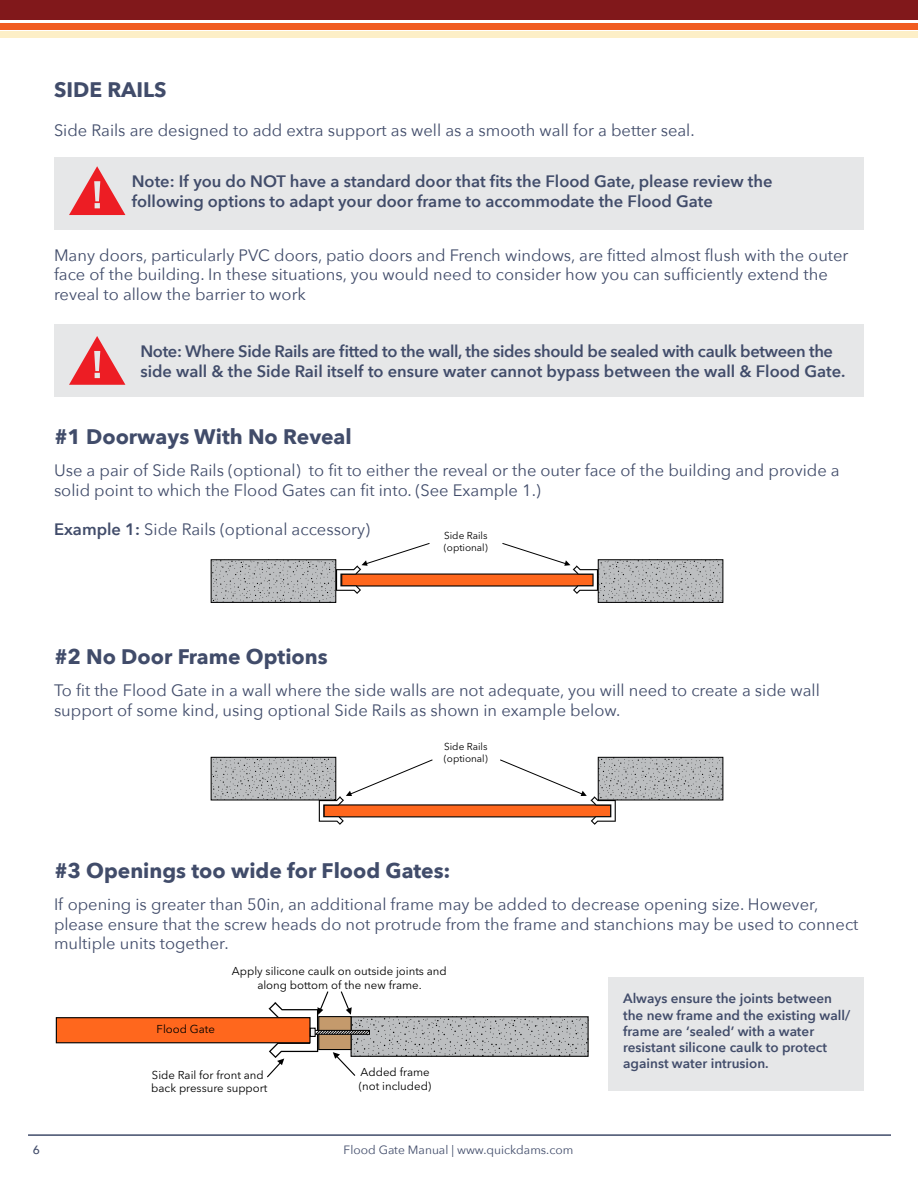
<style>
.page{position:relative;width:918px;height:1188px;background:#fff}
.page>*{position:absolute;margin:0;border:0;box-sizing:border-box;transform-origin:0 0}
.t1{font:700 21px "Avenir Next";color:#414c6a}
.t2{font:16.5px/19.8px "Avenir Next";color:#414c6a}
.t3{font:600 16.5px/19.8px "Avenir Next";letter-spacing:-.02em;color:#414c6a}
.t4{font:600 16.5px/19.8px "Avenir Next";color:#414c6a}
.t5{font:600 13.5px/16.2px "Avenir Next";color:#414c6a}
.t6{font:12px "Avenir Next";color:#414c6a}
.t7{font:500 12px "Avenir Next";color:#414c6a}
.t8{font:11.4px/13.6px "Avenir Next";color:#000}
.t9{font:10.05px/12px "Avenir Next";color:#000}
.s1{font-weight:600}
</style>
<div class="page">
<div style="left:0;top:0;width:918px;height:20px;background:#81181b"></div>
<div style="left:0;top:23px;width:918px;height:6px;background:#f15d22"></div>
<div style="left:0;top:32px;width:918px;height:6px;background:#fdefc7"></div>
<hr style="left:28px;top:1134px;width:863px;height:2px;background:#414c6a">
<div style="left:54px;top:157px;width:810px;height:73px;background:#e6e7e8"></div>
<div style="left:54px;top:324px;width:810px;height:73px;background:#e6e7e8"></div>
<div style="left:608px;top:977px;width:256px;height:113px;background:#e6e7e8"></div>
<div style="left:341px;top:574px;width:254px;height:13px;background:#ff671d"></div>
<div style="left:211px;top:559px;width:125px;height:44px;border:1px solid #000"></div>
<div style="left:211px;top:560px;width:125px;height:42px;background:#bfbfbf"></div>
<div style="left:598px;top:559px;width:125px;height:44px;border:1px solid #000"></div>
<div style="left:598px;top:560px;width:125px;height:42px;background:#bfbfbf"></div>
<svg style="left:336px;top:543px;width:95px;height:51px"></svg>
<svg style="left:501px;top:543px;width:97px;height:51px"></svg>
<div style="left:323px;top:804px;width:288px;height:13px;background:#ff671d"></div>
<div style="left:211px;top:757px;width:125px;height:43px;background:#bfbfbf"></div>
<div style="left:598px;top:757px;width:125px;height:43px;background:#bfbfbf"></div>
<svg style="left:319px;top:759px;width:115px;height:66px"></svg>
<svg style="left:499px;top:759px;width:117px;height:66px"></svg>
<div style="left:56px;top:1017px;width:255px;height:26px;background:#ff671d;border:1px solid #000"></div>
<svg style="left:370px;top:1016px;width:219px;height:41px"></svg>
<div style="left:351px;top:1017px;width:237px;height:39px;background:#bfbfbf"></div>
<svg style="left:266px;top:991px;width:104px;height:87px"></svg>
<svg style="left:69px;top:166px;width:56px;height:49px"></svg>
<svg style="left:69px;top:336px;width:56px;height:49px"></svg>
<p class="t1" style="left:54px;top:71px;width:114px">SIDE RAILS</p>
<p class="t2" style="left:54px;top:120px;width:642px">Side Rails are designed to add extra support as well as a smooth wall for a better seal.</p>
<p class="t4" style="left:132px;top:171px;width:642px">Note: If you do NOT have a standard door that fits the Flood Gate, please review the following options to adapt your door frame to accommodate the Flood Gate</p>
<p class="t2" style="left:54px;top:244px;width:796px">Many doors, particularly PVC doors, patio doors and French windows, are fitted almost flush with the outer face of the building. In these situations, you would need to consider how you can sufficiently extend the reveal to allow the barrier to work</p>
<p class="t3" style="left:140px;top:341px;width:707px">Note: Where Side Rails are fitted to the wall, the sides should be sealed with caulk between the side wall &amp; the Side Rail itself to ensure water cannot bypass between the wall &amp; Flood Gate.</p>
<p class="t1" style="left:55px;top:418px;width:299px">#1 Doorways With No Reveal</p>
<p class="t2" style="left:54px;top:460px;width:787px">Use a pair of Side Rails (optional) to fit to either the reveal or the outer face of the building and provide a solid point to which the Flood Gates can fit into. (See Example 1.)</p>
<p class="t2" style="left:54px;top:519px;width:318px"><span class="s1">Example 1:</span> Side Rails (optional accessory)</p>
<p class="t9" style="left:444px;top:529px;width:45px">Side Rails (optional)</p>
<p class="t1" style="left:55px;top:639px;width:275px">#2 No Door Frame Options</p>
<p class="t2" style="left:54px;top:680px;width:767px">To fit the Flood Gate in a wall where the side walls are not adequate, you will need to create a side wall support of some kind, using optional Side Rails as shown in example below.</p>
<p class="t9" style="left:444px;top:698px;width:45px">Side Rails (optional)</p>
<p class="t9" style="left:444px;top:740px;width:45px">Side Rails (optional)</p>
<p class="t1" style="left:55px;top:852px;width:397px">#3 Openings too wide for Flood Gates:</p>
<p class="t2" style="left:54px;top:894px;width:806px">If opening is greater than 50in, an additional frame may be added to decrease opening size. However, please ensure that the screw heads do not protrude from the frame and stanchions may be used to connect multiple units together.</p>
<p class="t9" style="left:384px;top:904px;width:190px;text-align:center">Apply silicone caulk on outside joints and along bottom of the new frame.</p>
<p class="t9" style="left:318px;top:913px;width:53px">Flood Gate</p>
<p class="t8" style="left:157px;top:1021px;width:60px">Flood Gate</p>
<p class="t8" style="left:232px;top:964px;width:216px;text-align:center">Apply silicone caulk on outside joints and along bottom of the new frame.</p>
<p class="t9" style="left:313px;top:965px;width:103px">back pressure support</p>
<p class="t8" style="left:151px;top:1068px;width:118px">Side Rail for front and back pressure support</p>
<p class="t8" style="left:359px;top:1065px;width:74px">Added frame (not included)</p>
<p class="t7" style="left:33px;top:1139px;width:9px">6</p>
<p class="t6" style="left:344px;top:1140px;width:231px">Flood Gate Manual | www.quickdams.com</p>
<p class="t5" style="left:623px;top:990px;width:229px">Always ensure the joints between the new frame and the existing wall/ frame are ‘sealed’ with a water resistant silicone caulk to protect against water intrusion.</p>
</div>
